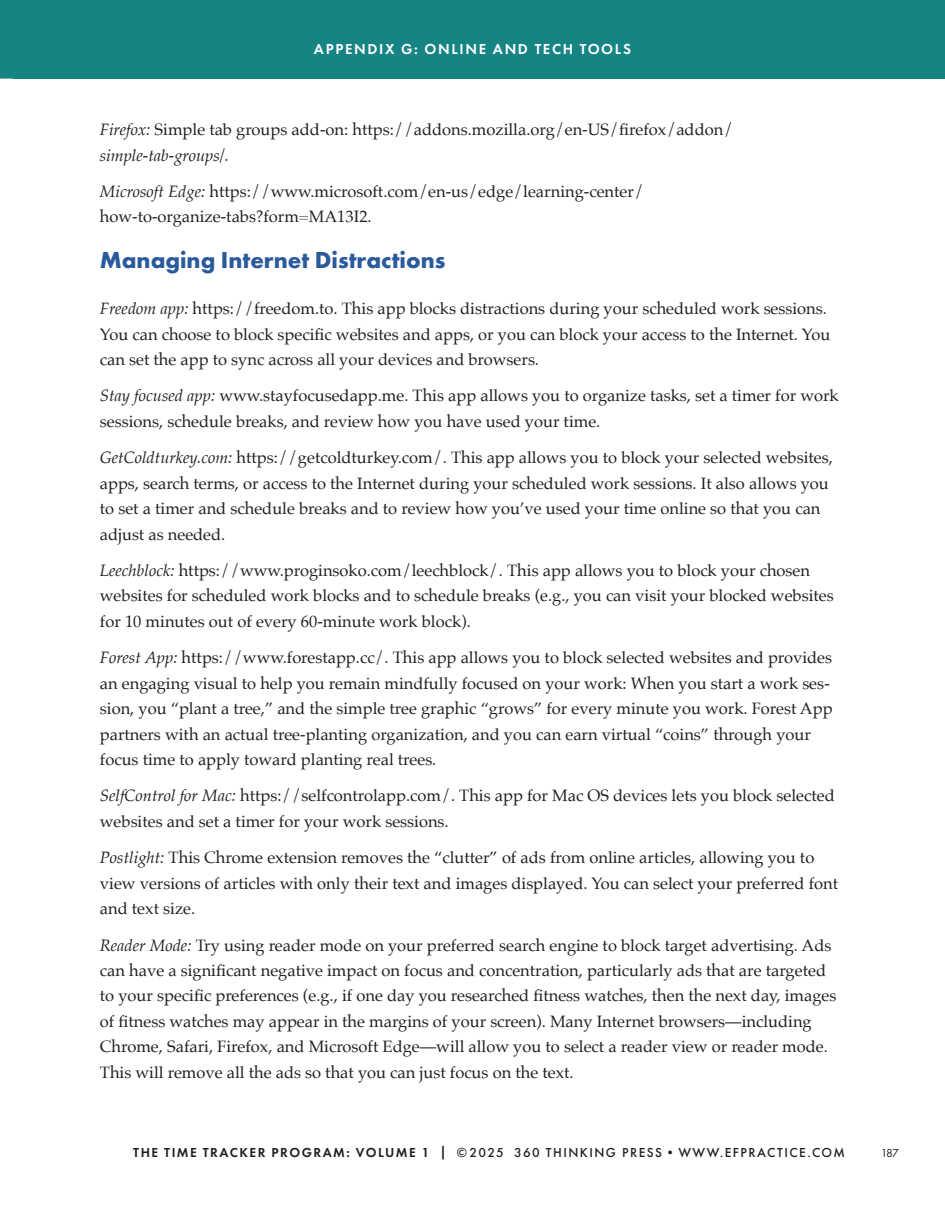
<style>
.page{position:relative;width:945px;height:1215px;background:#fff}
.page>*{position:absolute;margin:0;border:0;box-sizing:border-box;transform-origin:0 0}
.t1{font:700 24px "Futura PT";color:#2a599c}
.t2{font:16.5px/25.5px "Palatino";color:#231f20}
.t3{font:600 15px "Futura PT";letter-spacing:.11em;color:#fff}
.t4{font:500 13.5px "Futura PT";letter-spacing:.11em;color:#231f20}
.t5{font:12px "Futura PT";color:#231f20}
.s1{font-style:italic}
.s2{font-weight:600}
</style>
<div class="page">
<div style="left:14px;top:0;width:931px;height:79px;background:#168483"></div>
<div style="left:0;top:0;width:14px;height:79px;background:#168483"></div>
<p class="t3" style="left:314px;top:39px;width:319px">APPENDIX G: ONLINE AND TECH TOOLS</p>
<p class="t2" style="left:100px;top:117px;width:635px"><span class="s1">Firefox:</span> Simple tab groups add-on: https://addons.mozilla.org/en-US/firefox/addon/ <span class="s1">simple-tab-groups/.</span></p>
<p class="t2" style="left:100px;top:178px;width:546px"><span class="s1">Microsoft Edge:</span> https://www.microsoft.com/en-us/edge/learning-center/ how-to-organize-tabs?form=MA13I2.</p>
<h1 class="t1" style="left:100px;top:245px;width:347px">Managing Internet Distractions</h1>
<p class="t2" style="left:100px;top:296px;width:732px"><span class="s1">Freedom app:</span> https://freedom.to. This app blocks distractions during your scheduled work sessions.<br>You can choose to block specific websites and apps, or you can block your access to the Internet. You can set the app to sync across all your devices and browsers.</p>
<p class="t2" style="left:100px;top:383px;width:740px"><span class="s1">Stay focused app:</span> www.stayfocusedapp.me. This app allows you to organize tasks, set a timer for work sessions, schedule breaks, and review how you have used your time.</p>
<p class="t2" style="left:100px;top:445px;width:735px"><span class="s1">GetColdturkey.com:</span> https://getcoldturkey.com/. This app allows you to block your selected websites, apps, search terms, or access to the Internet during your scheduled work sessions. It also allows you to set a timer and schedule breaks and to review how you’ve used your time online so that you can adjust as needed.</p>
<p class="t2" style="left:100px;top:557px;width:735px"><span class="s1">Leechblock:</span> https://www.proginsoko.com/leechblock/. This app allows you to block your chosen websites for scheduled work blocks and to schedule breaks (e.g., you can visit your blocked websites for 10 minutes out of every 60-minute work block).</p>
<p class="t2" style="left:100px;top:645px;width:734px"><span class="s1">Forest App:</span> https://www.forestapp.cc/. This app allows you to block selected websites and provides an engaging visual to help you remain mindfully focused on your work: When you start a work ses&shy;sion, you “plant a tree,” and the simple tree graphic “grows” for every minute you work. Forest App partners with an actual tree-planting organization, and you can earn virtual “coins” through your focus time to apply toward planting real trees.</p>
<p class="t2" style="left:100px;top:783px;width:736px"><span class="s1">SelfControl for Mac:</span> https://selfcontrolapp.com/. This app for Mac OS devices lets you block selected websites and set a timer for your work sessions.</p>
<p class="t2" style="left:100px;top:845px;width:740px"><span class="s1">Postlight:</span> This Chrome extension removes the “clutter” of ads from online articles, allowing you to view versions of articles with only their text and images displayed. You can select your preferred font and text size.</p>
<p class="t2" style="left:100px;top:932px;width:738px"><span class="s1">Reader Mode:</span> Try using reader mode on your preferred search engine to block target advertising. Ads can have a significant negative impact on focus and concentration, particularly ads that are targeted to your specific preferences (e.g., if one day you researched fitness watches, then the next day, images of fitness watches may appear in the margins of your screen). Many Internet browsers—including Chrome, Safari, Firefox, and Microsoft Edge—will allow you to select a reader view or reader mode.<br>This will remove all the ads so that you can just focus on the text.</p>
<p class="t4" style="left:133px;top:1145px;width:713px"><span class="s2">THE TIME TRACKER PROGRAM: VOLUME 1 |</span> ©2025 360 THINKING PRESS•WWW.EFPRACTICE.COM</p>
<p class="t5" style="left:881px;top:1146px;width:20px">187</p>
</div>
